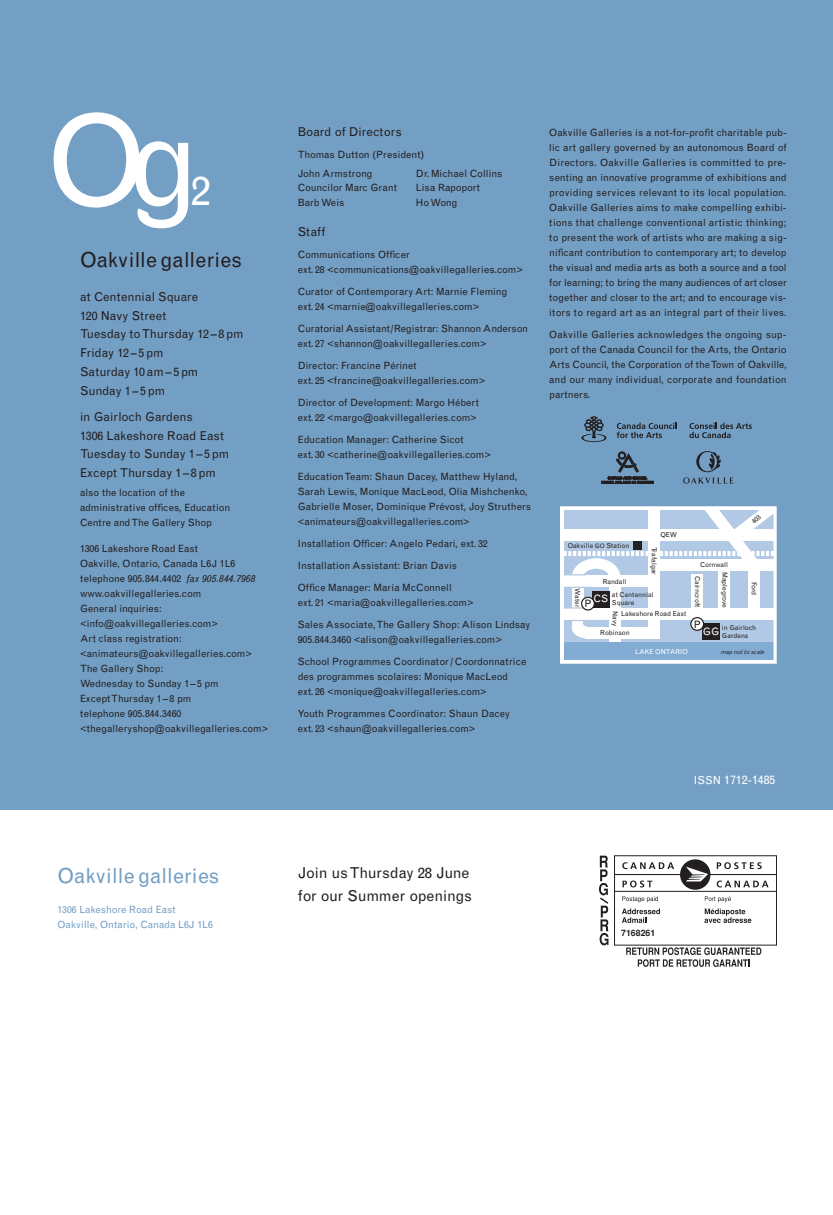
<style>
.page{position:relative;width:833px;height:1215px;background:#fff}
.page>*{position:absolute;margin:0;border:0;box-sizing:border-box;transform-origin:0 0}
.t1{font:125px "Grotesque";color:#fff}
.t2{font:41.25px "Grotesque";color:#fff}
.t3{font:20.88px "Grotesque";letter-spacing:.005em;color:#231f20}
.t4{font:20.88px "Grotesque";letter-spacing:.005em;color:#749fc4}
.t5{font:15px/22.5px "Grotesque";letter-spacing:-.015em;color:#231f20}
.t6{font:12.25px/18.8px "Grotesque";color:#231f20}
.t7{font:12.25px "Grotesque";color:#fff}
.t8{font:10.25px "Grotesque";color:#fff}
.t9{font:10.25px "Grotesque";color:#231f20}
.t10{font:10px/15px "Grotesque";color:#231f20}
.t11{font:10px/15px "Grotesque";color:#749fc4}
.t12{font:700 8.75px "Helvetica";color:#231f20}
.t13{font:6.75px/7.6px "Grotesque";color:#231f20}
.t14{font:6.75px "Grotesque";color:#fff}
.t15{font:italic 6px "Grotesque";letter-spacing:.03em;color:#231f20}
.s1{font-style:italic}
.s2{font-size:6.12px}
.s3{font-size:11px}
</style>
<div class="page">
<div style="left:0;top:0;width:832px;height:810px;background:#749fc4"></div>
<div style="left:564px;top:510px;width:209px;height:133px;background:#b1c9e4"></div>
<div style="left:571px;top:558px;width:49px;height:39px;background:#fff;border-radius:50%"></div>
<div style="left:583px;top:585px;width:26px;height:25px;background:#b1c9e4"></div>
<div style="left:583px;top:569px;width:26px;height:18px;background:#b1c9e4;border-radius:50%"></div>
<div style="left:564px;top:643px;width:209px;height:17px;background:#83acd5"></div>
<div style="left:748px;top:566px;width:11px;height:47px;background:#fff"></div>
<div style="left:648px;top:508px;width:11px;height:127px;background:#fff"></div>
<div style="left:563px;top:609px;width:211px;height:11px;background:#fff"></div>
<div style="left:585px;top:627px;width:74px;height:11px;background:#fff"></div>
<div style="left:563px;top:575px;width:85px;height:12px;background:#fff"></div>
<div style="left:718px;top:570px;width:12px;height:41px;background:#fff"></div>
<div style="left:609px;top:585px;width:11px;height:56px;background:#fff"></div>
<div style="left:691px;top:575px;width:11px;height:35px;background:#fff"></div>
<div style="left:572px;top:585px;width:11px;height:43px;background:#fff"></div>
<div style="left:571px;top:617px;width:30px;height:21px;background:#fff;border-radius:50%"></div>
<div style="left:583px;top:620px;width:12px;height:7px;background:#b1c9e4;border-radius:50%"></div>
<hr style="left:589px;top:623px;width:20px;height:4px;background:#b1c9e4">
<div style="left:659px;top:559px;width:116px;height:11px;background:#fff"></div>
<div style="left:702px;top:623px;width:17px;height:17px;background:#231f20"></div>
<div style="left:592px;top:591px;width:17px;height:17px;background:#231f20"></div>
<div style="left:690px;top:618px;width:13px;height:12px;background:#fff;border-radius:50%"></div>
<div style="left:690px;top:617px;width:14px;height:14px;border:1px solid #231f20;border-radius:50%"></div>
<svg style="left:571px;top:574px;width:13px;height:1px"></svg>
<hr style="left:564px;top:607px;width:21px;height:2px;background:#b1c9e4">
<hr style="left:564px;top:620px;width:45px;height:1px;background:#b1c9e4">
<svg style="left:581px;top:597px;width:13px;height:13px"></svg>
<div style="left:581px;top:597px;width:14px;height:14px;border:1px solid #231f20;border-radius:50%"></div>
<hr style="left:583px;top:620px;width:17px;height:4px;background:#b1c9e4">
<div style="left:560px;top:506px;width:216px;height:158px;border:3px solid #fff"></div>
<svg style="left:581px;top:416px;width:26px;height:26px"></svg>
<svg style="left:616px;top:423px;width:60px;height:15px"></svg>
<svg style="left:689px;top:423px;width:62px;height:15px"></svg>
<svg style="left:601px;top:453px;width:52px;height:31px"></svg>
<div style="left:617px;top:451px;width:9px;height:9px;border:2px solid #231f20;border-radius:50%"></div>
<svg style="left:683px;top:451px;width:50px;height:33px"></svg>
<hr style="left:614px;top:874px;width:162px;height:1px;background:#231f20">
<div style="left:680px;top:859px;width:30px;height:31px;background:#231f20;border-radius:50%"></div>
<svg style="left:686px;top:867px;width:22px;height:14px"></svg>
<svg style="left:716px;top:862px;width:45px;height:7px"></svg>
<svg style="left:716px;top:881px;width:52px;height:6px"></svg>
<svg style="left:622px;top:862px;width:52px;height:7px"></svg>
<svg style="left:622px;top:881px;width:30px;height:6px"></svg>
<div style="left:614px;top:855px;width:162px;height:90px;border:1px solid #231f20"></div>
<hr style="left:614px;top:891px;width:162px;height:1px;background:#231f20">
<svg style="left:622px;top:896px;width:36px;height:6px"></svg>
<svg style="left:704px;top:896px;width:26px;height:6px"></svg>
<svg style="left:622px;top:909px;width:38px;height:14px"></svg>
<svg style="left:704px;top:908px;width:47px;height:15px"></svg>
<svg style="left:599px;top:856px;width:10px;height:90px"></svg>
<svg style="left:626px;top:947px;width:135px;height:20px"></svg>
<svg style="left:562px;top:508px;width:213px;height:58px"></svg>
<h1 class="t1" style="left:46px;top:114px;width:155px">Og</h1>
<h2 class="t2" style="left:191px;top:175px;width:21px">2</h2>
<h3 class="t3" style="left:80px;top:252px;width:164px">Oakville galleries</h3>
<p class="t6" style="left:80px;top:288px;width:165px">at Centennial Square<br>120 Navy Street<br>Tuesday to Thursday 12 – 8 pm<br>Friday 12 – 5 pm<br>Saturday 10 am – 5 pm<br>Sunday 1 – 5 pm</p>
<p class="t6" style="left:80px;top:408px;width:151px">in Gairloch Gardens<br>1306 Lakeshore Road East<br>Tuesday to Sunday 1 – 5 pm<br>Except Thursday 1 – 8 pm</p>
<p class="t10" style="left:80px;top:486px;width:152px">also the location of the administrative offices, Education<br>Centre and The Gallery Shop</p>
<p class="t10" style="left:80px;top:542px;width:190px">1306 Lakeshore Road East<br>Oakville, Ontario, Canada L6J 1L6 telephone 905.844.4402 <span class="s1">fax 905.844.7968 </span>www.oakvillegalleries.com<br>General inquiries: &lt;info@oakvillegalleries.com&gt;<br>Art class registration: &lt;animateurs@oakvillegalleries.com&gt;<br>The Gallery Shop:<br>Wednesday to Sunday 1 – 5 pm<br>Except Thursday 1 – 8 pm<br>telephone 905.844.3460 &lt;thegalleryshop@oakvillegalleries.com&gt;</p>
<p class="t6" style="left:298px;top:123px;width:105px">Board of Directors</p>
<p class="t10" style="left:298px;top:146px;width:128px;line-height:18.6px">Thomas Dutton (President)<br>John Armstrong</p>
<p class="t10" style="left:416px;top:166px;width:88px">Dr. Michael Collins</p>
<p class="t10" style="left:298px;top:181px;width:101px">Councilor Marc Grant</p>
<p class="t10" style="left:416px;top:181px;width:66px">Lisa Rapoport</p>
<p class="t10" style="left:298px;top:196px;width:48px">Barb Weis</p>
<p class="t10" style="left:416px;top:196px;width:43px">Ho Wong</p>
<p class="t6" style="left:298px;top:223px;width:29px">Staff</p>
<p class="t10" style="left:298px;top:248px;width:227px">Communications Officer<br>ext. 28 &lt;communications@oakvillegalleries.com&gt;</p>
<p class="t10" style="left:298px;top:285px;width:211px">Curator of Contemporary Art: Marnie Fleming ext. 24 &lt;marnie@oakvillegalleries.com&gt;</p>
<p class="t10" style="left:298px;top:322px;width:232px">Curatorial Assistant/Registrar: Shannon Anderson ext. 27 &lt;shannon@oakvillegalleries.com&gt;</p>
<p class="t10" style="left:298px;top:359px;width:189px">Director: Francine Périnet<br>ext. 25 &lt;francine@oakvillegalleries.com&gt;</p>
<p class="t10" style="left:298px;top:396px;width:183px">Director of Development: Margo Hébert ext. 22 &lt;margo@oakvillegalleries.com&gt;</p>
<p class="t10" style="left:298px;top:433px;width:195px">Education Manager: Catherine Sicot<br>ext. 30 &lt;catherine@oakvillegalleries.com&gt;</p>
<p class="t10" style="left:298px;top:470px;width:235px">Education Team: Shaun Dacey, Matthew Hyland, Sarah Lewis, Monique MacLeod, Olia Mishchenko, Gabrielle Moser, Dominique Prévost, Joy Struthers &lt;animateurs@oakvillegalleries.com&gt;</p>
<p class="t10" style="left:298px;top:537px;width:191px">Installation Officer: Angelo Pedari, ext. 32</p>
<p class="t10" style="left:298px;top:559px;width:161px">Installation Assistant: Brian Davis</p>
<p class="t10" style="left:298px;top:581px;width:177px">Office Manager: Maria McConnell<br>ext. 21 &lt;maria@oakvillegalleries.com&gt;</p>
<p class="t10" style="left:298px;top:618px;width:234px">Sales Associate, The Gallery Shop: Alison Lindsay<br>905.844.3460 &lt;alison@oakvillegalleries.com&gt;</p>
<p class="t10" style="left:298px;top:655px;width:230px">School Programmes Coordinator / Coordonnatrice des programmes scolaires: Monique MacLeod ext. 26 &lt;monique@oakvillegalleries.com&gt;</p>
<p class="t10" style="left:298px;top:707px;width:213px">Youth Programmes Coordinator: Shaun Dacey ext. 23 &lt;shaun@oakvillegalleries.com&gt;</p>
<p class="t10" style="left:549px;top:126px;width:239px;text-align:justify">Oakville Galleries is a not-for-profit charitable pub&shy;lic art gallery governed by an autonomous Board of Directors. Oakville Galleries is committed to pre&shy;senting an innovative programme of exhibitions and providing services relevant to its local population.<br>Oakville Galleries aims to make compelling exhibi&shy;tions that challenge conventional artistic thinking; to present the work of artists who are making a sig&shy;nificant contribution to contemporary art; to develop the visual and media arts as both a source and a tool for learning; to bring the many audiences of art closer together and closer to the art; and to encourage vis&shy;itors to regard art as an integral part of their lives.</p>
<p class="t10" style="left:549px;top:328px;width:239px;text-align:justify">Oakville Galleries acknowledges the ongoing sup&shy;port of the Canada Council for the Arts, the Ontario Arts Council, the Corporation of the Town of Oakville, and our many individual, corporate and foundation partners.</p>
<p class="t13" style="left:567px;top:543px;width:63px">Oakville <span class="s2">GO</span> Station</p>
<p class="t13" style="left:660px;top:531px;width:18px">QEW</p>
<p class="t13" style="left:657px;top:547px;width:30px;rotate:90deg">Trafalgar</p>
<p class="t13" style="left:602px;top:578px;width:25px">Randall</p>
<p class="t13" style="left:618px;top:611px;width:17px;rotate:90deg">Navy</p>
<p class="t13" style="left:580px;top:588px;width:21px;rotate:90deg">Water</p>
<p class="t13" style="left:612px;top:592px;width:43px">at Centennial<br>Square</p>
<p class="t8" style="left:593px;top:595px;width:16px">CS</p>
<p class="t13" style="left:600px;top:629px;width:31px">Robinson</p>
<p class="t9" style="left:584px;top:600px;width:9px">P</p>
<p class="t13" style="left:621px;top:611px;width:67px">Lakeshore Road East</p>
<p class="t13" style="left:700px;top:562px;width:30px">Cornwall</p>
<p class="t13" style="left:700px;top:576px;width:33px;rotate:90deg">Cairncroft</p>
<p class="t13" style="left:728px;top:572px;width:37px;rotate:90deg">Maplegrove</p>
<p class="t13" style="left:757px;top:582px;width:15px;rotate:90deg">Ford</p>
<p class="t9" style="left:693px;top:620px;width:9px">P</p>
<p class="t13" style="left:721px;top:624px;width:36px">in Gairloch<br>Gardens</p>
<p class="t8" style="left:702px;top:627px;width:18px">GG</p>
<p class="t14" style="left:635px;top:649px;width:54px">LAKE ONTARIO</p>
<p class="t15" style="left:721px;top:649px;width:45px">map not to scale</p>
<p class="t7" style="left:693px;top:775px;width:83px"><span class="s3">ISSN</span> 1712-1485</p>
<h3 class="t4" style="left:58px;top:867px;width:164px">Oakville galleries</h3>
<p class="t11" style="left:58px;top:902px;width:157px">1306 Lakeshore Road East<br>Oakville, Ontario, Canada L6J 1L6</p>
<h3 class="t5" style="left:298px;top:863px;width:176px">Join us Thursday 28 June for our Summer openings</h3>
<p class="t12" style="left:621px;top:928px;width:36px">7168261</p>
</div>
